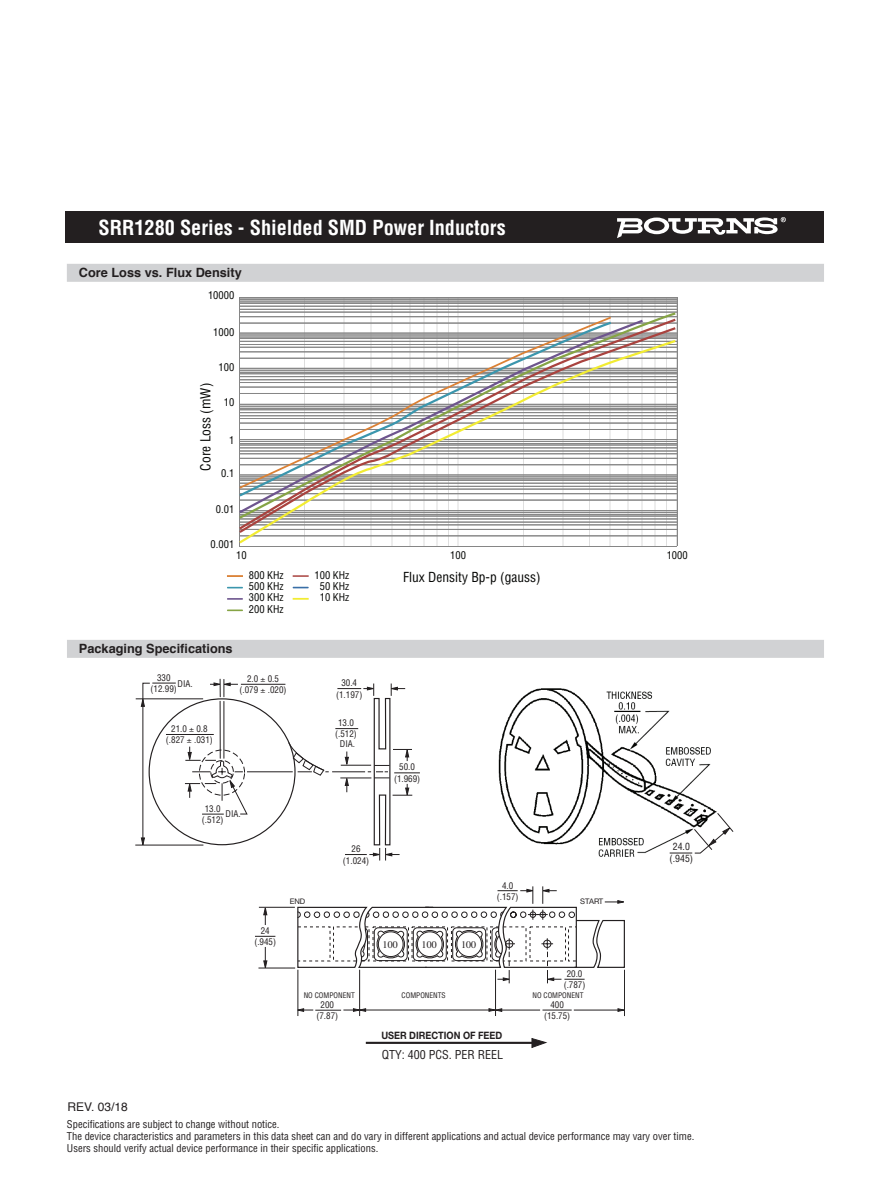
<style>
.page{position:relative;width:891px;height:1188px;background:#fff}
.page>*{position:absolute;margin:0;border:0;box-sizing:border-box;transform-origin:0 0}
.t1{font:700 condensed 22.5px "Helvetica";color:#fff}
.t2{font:700 condensed 20.25px "Helvetica";color:#fff}
.t3{font:condensed 13.5px "Helvetica";color:#040503}
.t4{font:700 12.75px "Helvetica";color:#231f20}
.t5{font:condensed 12px "Helvetica";color:#231f20}
.t6{font:12px "Helvetica";color:#231f20}
.negative_type_header{font:condensed 10.5px "Helvetica";color:#231f20}
.t7{font:condensed 10.5px/11.1px "Helvetica";color:#040503;text-align:justify}
.t8{font:700 10.2px "Helvetica Neue";color:#231f20;scale:.9 1}
.t9{font:10.2px "Times";color:#231f20}
.t10{font:condensed 9.75px/12.1px "Helvetica";color:#231f20;text-align:center}
.t11{font:condensed 9px/11.2px "Helvetica";color:#231f20;text-align:center}
.t12{font:7.65px "Helvetica Neue";color:#231f20}
.t13{font:condensed 7.5px "Helvetica";color:#231f20}
</style>
<div class="page">
<div style="left:65px;top:212px;width:759px;height:31px;background:#231f20"></div>
<div style="left:67px;top:640px;width:757px;height:18px;background:#d1d2d4"></div>
<svg style="left:617px;top:217px;width:169px;height:21px"></svg>
<img style="left:498px;top:688px;width:219px;height:169px">
<svg style="left:670px;top:812px;width:64px;height:42px"></svg>
<hr style="left:220px;top:701px;width:1px;height:57px;background:#231f20">
<hr style="left:224px;top:701px;width:1px;height:57px;background:#231f20">
<svg style="left:210px;top:679px;width:28px;height:18px"></svg>
<hr style="left:241px;top:684px;width:44px;height:1px;background:#231f20">
<hr style="left:136px;top:699px;width:67px;height:1px;background:#231f20">
<hr style="left:135px;top:845px;width:68px;height:1px;background:#231f20">
<svg style="left:141px;top:682px;width:35px;height:164px"></svg>
<hr style="left:166px;top:734px;width:48px;height:1px;background:#231f20">
<hr style="left:247px;top:772px;width:46px;height:1px;background:#231f20">
<svg style="left:288px;top:741px;width:41px;height:35px"></svg>
<hr style="left:332px;top:772px;width:33px;height:1px;background:#231f20">
<svg style="left:335px;top:684px;width:85px;height:177px"></svg>
<hr style="left:366px;top:1042px;width:169px;height:2px;background:#231f20">
<svg style="left:531px;top:1038px;width:16px;height:10px"></svg>
<hr style="left:298px;top:970px;width:1px;height:46px;background:#231f20">
<hr style="left:359px;top:970px;width:1px;height:46px;background:#231f20">
<hr style="left:495px;top:970px;width:1px;height:46px;background:#231f20">
<svg style="left:297px;top:1008px;width:69px;height:4px"></svg>
<hr style="left:365px;top:1010px;width:126px;height:1px;background:#231f20">
<svg style="left:618px;top:1008px;width:6px;height:4px"></svg>
<hr style="left:574px;top:1010px;width:46px;height:1px;background:#231f20">
<hr style="left:624px;top:970px;width:1px;height:46px;background:#231f20">
<svg style="left:489px;top:1008px;width:13px;height:4px"></svg>
<hr style="left:501px;top:1010px;width:39px;height:1px;background:#231f20">
<svg style="left:543px;top:1010px;width:29px;height:1px"></svg>
<hr style="left:259px;top:907px;width:36px;height:1px;background:#231f20">
<hr style="left:258px;top:968px;width:37px;height:1px;background:#231f20">
<svg style="left:263px;top:947px;width:4px;height:22px"></svg>
<svg style="left:263px;top:906px;width:4px;height:19px"></svg>
<svg style="left:255px;top:936px;width:20px;height:1px"></svg>
<svg style="left:297px;top:886px;width:328px;height:97px"></svg>
<div style="left:67px;top:264px;width:757px;height:18px;background:#d1d2d4"></div>
<svg style="left:305px;top:298px;width:372px;height:13px"></svg>
<hr style="left:677px;top:297px;width:1px;height:249px;background:#868686">
<hr style="left:239px;top:297px;width:1px;height:249px;background:#868686">
<hr style="left:239px;top:546px;width:438px;height:1px;background:#868686">
<hr style="left:239px;top:297px;width:438px;height:1px;background:#868686">
<svg style="left:293px;top:587px;width:16px;height:1px"></svg>
<svg style="left:227px;top:610px;width:16px;height:1px"></svg>
<svg style="left:227px;top:598px;width:16px;height:2px"></svg>
<svg style="left:227px;top:587px;width:16px;height:1px"></svg>
<svg style="left:227px;top:575px;width:16px;height:2px"></svg>
<svg style="left:293px;top:598px;width:16px;height:2px"></svg>
<svg style="left:293px;top:575px;width:16px;height:2px"></svg>
<svg style="left:240px;top:311px;width:437px;height:6px"></svg>
<svg style="left:240px;top:317px;width:437px;height:21px"></svg>
<svg style="left:239px;top:338px;width:438px;height:208px"></svg>
<svg style="left:185px;top:739px;width:63px;height:76px"></svg>
<p class="t1" style="left:97px;top:213px;width:262px">SRF0504 Series - Line Filter</p>
<p class="t2" style="left:98px;top:215px;width:409px">SRR1280 Series - Shielded SMD Power Inductors</p>
<p class="t4" style="left:79px;top:263px;width:164px">Core Loss vs. Flux Density</p>
<p class="t7" style="left:208px;top:289px;width:28px">10000</p>
<p class="t7" style="left:213px;top:326px;width:22px">1000</p>
<p class="t7" style="left:219px;top:362px;width:17px">100</p>
<p class="t3" style="left:197px;top:471px;width:89px;rotate:-90deg">Core Loss (mW)</p>
<p class="t7" style="left:224px;top:397px;width:12px">10</p>
<p class="t7" style="left:229px;top:435px;width:7px">1</p>
<p class="t7" style="left:221px;top:468px;width:15px">0.1</p>
<p class="t7" style="left:216px;top:503px;width:20px">0.01</p>
<p class="t7" style="left:211px;top:539px;width:25px">0.001</p>
<p class="t7" style="left:236px;top:550px;width:12px">10</p>
<p class="t7" style="left:450px;top:550px;width:17px">100</p>
<p class="t7" style="left:249px;top:570px;width:36px">800 KHz 500 KHz 300 KHz 200 KHz</p>
<p class="t7" style="left:315px;top:570px;width:36px;text-align:center">100 KHz<br>50 KHz</p>
<p class="t3" style="left:403px;top:569px;width:139px">Flux Density Bp-p (gauss)</p>
<p class="t7" style="left:320px;top:592px;width:31px">10 KHz</p>
<p class="t4" style="left:79px;top:639px;width:155px">Packaging Specifications</p>
<p class="t11" style="left:151px;top:672px;width:28px">330 (12.99)</p>
<p class="t11" style="left:178px;top:678px;width:17px">DIA.</p>
<p class="t11" style="left:240px;top:673px;width:48px">2.0 0.5 (.079 .020)</p>
<p class="t11" style="left:166px;top:723px;width:48px">21.0 0.8 (.827 .031)</p>
<p class="t11" style="left:202px;top:803px;width:23px">13.0 (.512)</p>
<p class="t11" style="left:226px;top:808px;width:17px">DIA.</p>
<p class="t11" style="left:254px;top:925px;width:23px">24 (.945)</p>
<p class="t12" style="left:290px;top:896px;width:17px">END</p>
<p class="t11" style="left:336px;top:677px;width:28px">30.4 (1.197)</p>
<p class="t11" style="left:335px;top:717px;width:23px">13.0 (.512)</p>
<p class="t11" style="left:340px;top:738px;width:17px">DIA.</p>
<p class="t11" style="left:394px;top:761px;width:28px">50.0 (1.969)</p>
<p class="t11" style="left:343px;top:843px;width:28px">26 (1.024)</p>
<p class="t9" style="left:383px;top:935px;width:17px">100</p>
<p class="t9" style="left:422px;top:935px;width:17px">100</p>
<p class="t9" style="left:461px;top:935px;width:17px">100</p>
<p class="t11" style="left:497px;top:879px;width:23px">4.0 (.157)</p>
<p class="t12" style="left:580px;top:896px;width:25px">START</p>
<p class="t11" style="left:564px;top:968px;width:23px">20.0 (.787)</p>
<p class="t13" style="left:304px;top:991px;width:53px">NO COMPONENT</p>
<p class="t13" style="left:402px;top:991px;width:46px">COMPONENTS</p>
<p class="t13" style="left:532px;top:991px;width:53px">NO COMPONENT</p>
<p class="t11" style="left:544px;top:999px;width:28px">400 (15.75)</p>
<p class="t11" style="left:316px;top:999px;width:23px">200 (7.87)</p>
<p class="t8" style="left:381px;top:1027px;width:136px">USER DIRECTION OF FEED</p>
<p class="t6" style="left:68px;top:1097px;width:62px">REV. 03/18</p>
<p class="t5" style="left:382px;top:1047px;width:123px">QTY: 400 PCS. PER REEL</p>
<p class="t7" style="left:667px;top:550px;width:22px">1000</p>
<p class="t10" style="left:670px;top:840px;width:25px">24.0 (.945)</p>
<p class="negative_type_header" style="left:67px;top:1117px;width:214px">Specifications are subject to change without notice.</p>
<p class="negative_type_header" style="left:67px;top:1129px;width:629px">The device characteristics and parameters in this data sheet can and do vary in different applications and actual device performance may vary over time.</p>
<p class="negative_type_header" style="left:67px;top:1141px;width:313px">Users should verify actual device performance in their specific applications.</p>
</div>
